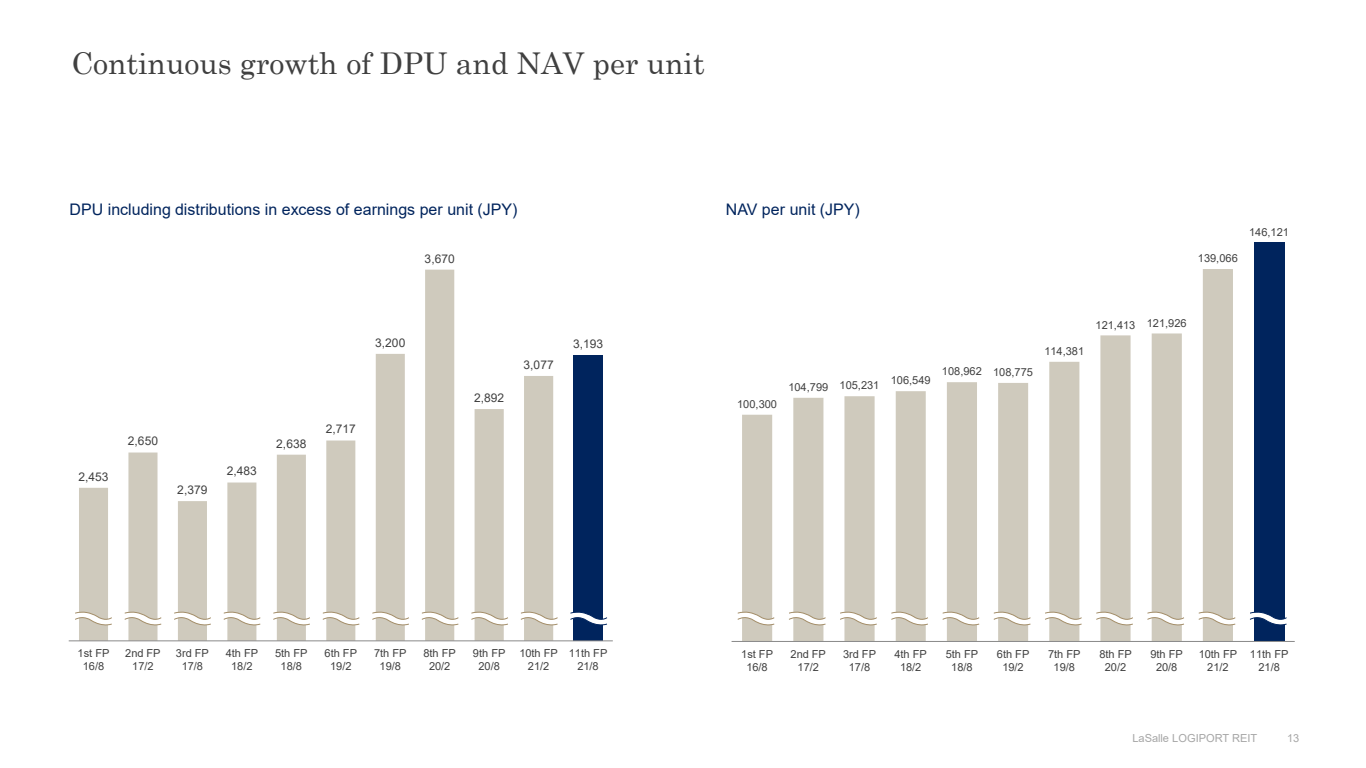
<style>
.page{position:relative;width:1366px;height:768px;background:#fff}
.page>*{position:absolute;margin:0;border:0;box-sizing:border-box;transform-origin:0 0}
.t1{font:30px "Century";color:#404040}
.t2{font:16px "Arial";color:#00245d}
.t3{font:12px "Arial";letter-spacing:.005em;color:#404040}
.t4{font:11px/12.7px "Arial";color:#404040;text-align:center}
.t5{font:11px "Arial";color:#a6a6a6}
</style>
<div class="page">
<div style="left:573px;top:355px;width:29px;height:286px;background:#00245d"></div>
<svg style="left:79px;top:270px;width:474px;height:370px"></svg>
<hr style="left:69px;top:640px;width:544px;height:1px;background:#898989">
<div style="left:1254px;top:243px;width:30px;height:398px;background:#00245d"></div>
<svg style="left:742px;top:269px;width:490px;height:372px"></svg>
<hr style="left:731px;top:641px;width:563px;height:1px;background:#898989">
<svg style="left:75px;top:612px;width:37px;height:13px"></svg>
<svg style="left:124px;top:612px;width:38px;height:13px"></svg>
<svg style="left:173px;top:612px;width:38px;height:13px"></svg>
<svg style="left:223px;top:612px;width:38px;height:13px"></svg>
<svg style="left:273px;top:612px;width:37px;height:13px"></svg>
<svg style="left:322px;top:612px;width:38px;height:13px"></svg>
<svg style="left:372px;top:612px;width:37px;height:13px"></svg>
<svg style="left:421px;top:612px;width:38px;height:13px"></svg>
<svg style="left:471px;top:612px;width:37px;height:13px"></svg>
<svg style="left:788px;top:612px;width:38px;height:13px"></svg>
<svg style="left:839px;top:612px;width:38px;height:13px"></svg>
<svg style="left:890px;top:612px;width:38px;height:13px"></svg>
<svg style="left:942px;top:612px;width:37px;height:13px"></svg>
<svg style="left:993px;top:612px;width:38px;height:13px"></svg>
<svg style="left:1044px;top:612px;width:38px;height:13px"></svg>
<svg style="left:1095px;top:612px;width:38px;height:13px"></svg>
<svg style="left:1146px;top:612px;width:38px;height:13px"></svg>
<svg style="left:1250px;top:612px;width:37px;height:13px"></svg>
<svg style="left:570px;top:612px;width:37px;height:13px"></svg>
<svg style="left:520px;top:612px;width:38px;height:13px"></svg>
<svg style="left:737px;top:612px;width:38px;height:13px"></svg>
<svg style="left:1198px;top:612px;width:37px;height:13px"></svg>
<p class="t1" style="left:71px;top:38px;width:635px">Continuous growth of DPU and NAV per unit</p>
<p class="t2" style="left:70px;top:198px;width:449px">DPU including distributions in excess of earnings per unit (JPY)</p>
<p class="t2" style="left:726px;top:198px;width:135px">NAV per unit (JPY)</p>
<p class="t3" style="left:424px;top:250px;width:32px">3,670</p>
<p class="t4" style="left:1197px;top:252px;width:41px">139,066</p>
<p class="t4" style="left:1249px;top:225px;width:41px">146,121</p>
<p class="t3" style="left:375px;top:334px;width:32px">3,200</p>
<p class="t3" style="left:78px;top:468px;width:32px">2,453</p>
<p class="t3" style="left:128px;top:433px;width:32px">2,650</p>
<p class="t3" style="left:177px;top:482px;width:32px">2,379</p>
<p class="t3" style="left:227px;top:463px;width:32px">2,483</p>
<p class="t3" style="left:276px;top:435px;width:32px">2,638</p>
<p class="t3" style="left:326px;top:421px;width:32px">2,717</p>
<p class="t3" style="left:474px;top:390px;width:32px">2,892</p>
<p class="t3" style="left:523px;top:356px;width:32px">3,077</p>
<p class="t3" style="left:573px;top:336px;width:32px">3,193</p>
<p class="t4" style="left:737px;top:398px;width:41px">100,300</p>
<p class="t4" style="left:788px;top:381px;width:41px">104,799</p>
<p class="t4" style="left:839px;top:379px;width:41px">105,231</p>
<p class="t4" style="left:890px;top:374px;width:41px">106,549</p>
<p class="t4" style="left:942px;top:365px;width:41px">108,962</p>
<p class="t4" style="left:993px;top:366px;width:41px">108,775</p>
<p class="t4" style="left:1044px;top:345px;width:41px">114,381</p>
<p class="t4" style="left:1095px;top:318px;width:41px">121,413</p>
<p class="t4" style="left:1146px;top:316px;width:41px">121,926</p>
<p class="t4" style="left:78px;top:647px;width:33px">1st FP<br>16/8</p>
<p class="t4" style="left:125px;top:647px;width:37px">2nd FP<br>17/2</p>
<p class="t4" style="left:176px;top:647px;width:35px">3rd FP<br>17/8</p>
<p class="t4" style="left:226px;top:647px;width:34px">4th FP<br>18/2</p>
<p class="t4" style="left:275px;top:647px;width:34px">5th FP<br>18/8</p>
<p class="t4" style="left:324px;top:647px;width:34px">6th FP<br>19/2</p>
<p class="t4" style="left:374px;top:647px;width:34px">7th FP<br>19/8</p>
<p class="t4" style="left:423px;top:647px;width:34px">8th FP<br>20/2</p>
<p class="t4" style="left:473px;top:647px;width:34px">9th FP<br>20/8</p>
<p class="t4" style="left:519px;top:647px;width:40px">10th FP<br>21/2</p>
<p class="t4" style="left:569px;top:647px;width:40px">11th FP<br>21/8</p>
<p class="t4" style="left:741px;top:648px;width:33px">1st FP<br>16/8</p>
<p class="t4" style="left:790px;top:648px;width:37px">2nd FP<br>17/2</p>
<p class="t4" style="left:843px;top:648px;width:35px">3rd FP<br>17/8</p>
<p class="t4" style="left:894px;top:648px;width:34px">4th FP<br>18/2</p>
<p class="t4" style="left:945px;top:648px;width:34px">5th FP<br>18/8</p>
<p class="t4" style="left:996px;top:648px;width:34px">6th FP<br>19/2</p>
<p class="t4" style="left:1048px;top:648px;width:34px">7th FP<br>19/8</p>
<p class="t4" style="left:1099px;top:648px;width:34px">8th FP<br>20/2</p>
<p class="t4" style="left:1150px;top:648px;width:34px">9th FP<br>20/8</p>
<p class="t4" style="left:1198px;top:648px;width:40px">10th FP<br>21/2</p>
<p class="t4" style="left:1249px;top:648px;width:40px">11th FP<br>21/8</p>
<p class="t5" style="left:1132px;top:731px;width:126px">LaSalle LOGIPORT REIT</p>
<p class="t5" style="left:1286px;top:730px;width:14px">13</p>
</div>
